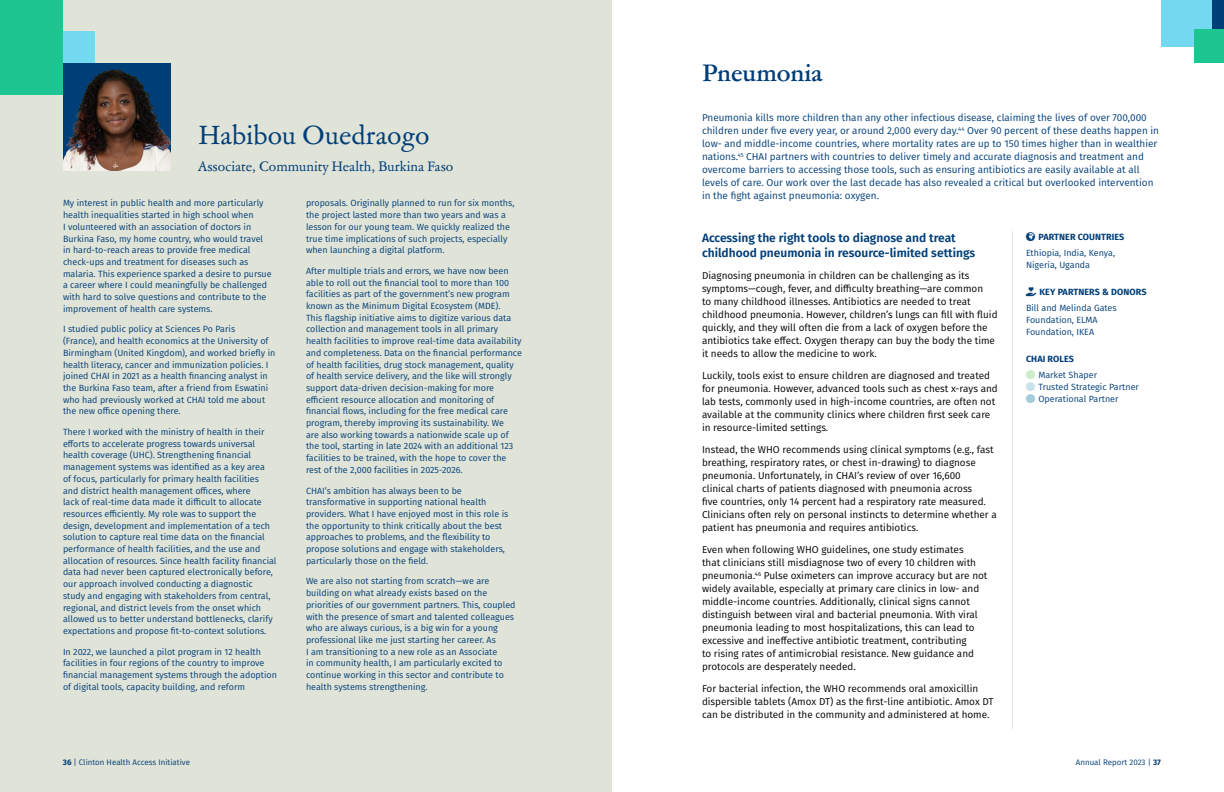
<style>
.page{position:relative;width:1224px;height:792px;background:#fff}
.page>*{position:absolute;margin:0;border:0;box-sizing:border-box;transform-origin:0 0}
.Reflections_heading{font:27px "Garamond ATF Subhead";color:#003e78}
.Heading_2{font:700 24px "Garamond ATF Subhead";color:#003e78}
.Reflections_subheading{font:14px "Garamond ATF Subhead";color:#003e78}
.Heading_3{font:600 12px/15.6px "Fira Sans";color:#003e78}
.t1{font:10px/13px "Fira Sans";color:#000}
.Program_overview_paragraph{font:10px/13px "Fira Sans";color:#003e78}
.Reflections_-_paragraph{font:9px/11.7px "Fira Sans";color:#003e78}
.Program_intro_-_paragraph{font:9px/11.7px "Fira Sans";color:#003e78}
.Program_intro_-_header{font:700 9px "Fira Sans";letter-spacing:.01em;color:#003e78}
.t2{font:8px "Fira Sans";color:#003e78}
.s1{font-weight:700}
</style>
<div class="page">
<div style="left:0;top:0;width:612px;height:792px;background:#e0e3d7"></div>
<div style="left:0;top:0;width:63px;height:95px;background:#1dc690"></div>
<div style="left:63px;top:32px;width:32px;height:31px;background:#73d9f0"></div>
<img style="left:63px;top:63px;width:108px;height:108px">
<div style="left:1195px;top:0;width:29px;height:29px;background:#003e78"></div>
<div style="left:1161px;top:0;width:51px;height:46px;background:#73d9f0"></div>
<div style="left:1195px;top:29px;width:29px;height:34px;background:#1dc690"></div>
<hr style="left:1012px;top:231px;width:1px;height:498px;background:#e0e3d7">
<p class="Reflections_heading" style="left:198px;top:117px;width:233px">Habibou Ouedraogo</p>
<p class="Reflections_subheading" style="left:198px;top:157px;width:257px">Associate, Community Health, Burkina Faso</p>
<p class="Reflections_-_paragraph" style="left:63px;top:197px;width:210px">My interest in public health and more particularly health inequalities started in high school when<br>I volunteered with an association of doctors in Burkina Faso, my home country, who would travel in hard-to-reach areas to provide free medical check-ups and treatment for diseases such as malaria. This experience sparked a desire to pursue a career where I could meaningfully be challenged with hard to solve questions and contribute to the improvement of health care systems.</p>
<p class="Reflections_-_paragraph" style="left:63px;top:323px;width:214px">I studied public policy at Sciences Po Paris<br>(France), and health economics at the University of Birmingham (United Kingdom), and worked briefly in health literacy, cancer and immunization policies. I joined CHAI in 2021 as a health financing analyst in the Burkina Faso team, after a friend from Eswatini who had previously worked at CHAI told me about the new office opening there.</p>
<p class="Reflections_-_paragraph" style="left:63px;top:426px;width:215px">There I worked with the ministry of health in their efforts to accelerate progress towards universal health coverage (UHC). Strengthening financial management systems was identified as a key area<br>of focus, particularly for primary health facilities<br>and district health management offices, where<br>lack of real-time data made it difficult to allocate resources efficiently. My role was to support the design, development and implementation of a tech solution to capture real time data on the financial performance of health facilities, and the use and allocation of resources. Since health facility financial data had never been captured electronically before, our approach involved conducting a diagnostic study and engaging with stakeholders from central, regional, and district levels from the onset which allowed us to better understand bottlenecks, clarify expectations and propose fit-to-context solutions.</p>
<p class="Reflections_-_paragraph" style="left:63px;top:645px;width:216px">In 2022, we launched a pilot program in 12 health facilities in four regions of the country to improve financial management systems through the adoption of digital tools, capacity building, and reform</p>
<p class="Reflections_-_paragraph" style="left:306px;top:197px;width:210px">proposals. Originally planned to run for six months, the project lasted more than two years and was a lesson for our young team. We quickly realized the true time implications of such projects, especially when launching a digital platform.</p>
<p class="Reflections_-_paragraph" style="left:306px;top:265px;width:217px">After multiple trials and errors, we have now been able to roll out the financial tool to more than 100 facilities as part of the government’s new program known as the Minimum Digital Ecosystem (MDE).<br>This flagship initiative aims to digitize various data collection and management tools in all primary health facilities to improve real-time data availability and completeness. Data on the financial performance of health facilities, drug stock management, quality of health service delivery, and the like will strongly support data-driven decision-making for more efficient resource allocation and monitoring of financial flows, including for the free medical care program, thereby improving its sustainability. We<br>are also working towards a nationwide scale up of the tool, starting in late 2024 with an additional 123 facilities to be trained, with the hope to cover the rest of the 2,000 facilities in 2025-2026.</p>
<p class="Reflections_-_paragraph" style="left:306px;top:484px;width:204px">CHAI’s ambition has always been to be transformative in supporting national health providers. What I have enjoyed most in this role is the opportunity to think critically about the best approaches to problems, and the flexibility to propose solutions and engage with stakeholders, particularly those on the field.</p>
<p class="Reflections_-_paragraph" style="left:306px;top:575px;width:211px">We are also not starting from scratch—we are building on what already exists based on the priorities of our government partners. This, coupled with the presence of smart and talented colleagues who are always curious, is a big win for a young professional like me just starting her career. As<br>I am transitioning to a new role as an Associate<br>in community health, I am particularly excited to continue working in this sector and contribute to health systems strengthening.</p>
<p class="Heading_2" style="left:702px;top:56px;width:122px">Pneumonia</p>
<p class="Program_overview_paragraph" style="left:702px;top:111px;width:459px">Pneumonia kills more children than any other infectious disease, claiming the lives of over 700,000 children under five every year, or around 2,000 every day.<sup>44</sup> Over 90 percent of these deaths happen in low- and middle-income countries, where mortality rates are up to 150 times higher than in wealthier nations.<sup>45</sup> CHAI partners with countries to deliver timely and accurate diagnosis and treatment and overcome barriers to accessing those tools, such as ensuring antibiotics are easily available at all levels of care. Our work over the last decade has also revealed a critical but overlooked intervention in the fight against pneumonia: oxygen.</p>
<p class="Heading_3" style="left:702px;top:229px;width:275px">Accessing the right tools to diagnose and treat childhood pneumonia in resource-limited settings</p>
<p class="t1" style="left:702px;top:269px;width:297px">Diagnosing pneumonia in children can be challenging as its symptoms—cough, fever, and difficulty breathing—are common<br>to many childhood illnesses. Antibiotics are needed to treat childhood pneumonia. However, children’s lungs can fill with fluid quickly, and they will often die from a lack of oxygen before the antibiotics take effect. Oxygen therapy can buy the body the time it needs to allow the medicine to work.</p>
<p class="t1" style="left:702px;top:369px;width:297px">Luckily, tools exist to ensure children are diagnosed and treated for pneumonia. However, advanced tools such as chest x-rays and lab tests, commonly used in high-income countries, are often not available at the community clinics where children first seek care in resource-limited settings.</p>
<p class="t1" style="left:702px;top:443px;width:296px">Instead, the WHO recommends using clinical symptoms (e.g., fast breathing, respiratory rates, or chest in-drawing) to diagnose pneumonia. Unfortunately, in CHAI’s review of over 16,600<br>clinical charts of patients diagnosed with pneumonia across<br>five countries, only 14 percent had a respiratory rate measured.<br>Clinicians often rely on personal instincts to determine whether a patient has pneumonia and requires antibiotics.</p>
<p class="t1" style="left:702px;top:543px;width:287px">Even when following WHO guidelines, one study estimates<br>that clinicians still misdiagnose two of every 10 children with pneumonia.<sup>46</sup> Pulse oximeters can improve accuracy but are not widely available, especially at primary care clinics in low- and middle-income countries. Additionally, clinical signs cannot distinguish between viral and bacterial pneumonia. With viral pneumonia leading to most hospitalizations, this can lead to excessive and ineffective antibiotic treatment, contributing<br>to rising rates of antimicrobial resistance. New guidance and protocols are desperately needed.</p>
<p class="t1" style="left:702px;top:682px;width:293px">For bacterial infection, the WHO recommends oral amoxicillin dispersible tablets (Amox DT) as the first-line antibiotic. Amox DT can be distributed in the community and administered at home.</p>
<p class="Program_intro_-_header" style="left:1038px;top:229px;width:88px">PARTNER COUNTRIES</p>
<p class="Program_intro_-_paragraph" style="left:1026px;top:247px;width:91px">Ethiopia, India, Kenya,<br>Nigeria, Uganda</p>
<p class="Program_intro_-_header" style="left:1026px;top:284px;width:122px">★★★ KEY PARTNERS &amp; DONORS</p>
<p class="Program_intro_-_paragraph" style="left:1026px;top:302px;width:92px">Bill and Melinda Gates<br>Foundation, ELMA<br>Foundation, IKEA</p>
<p class="Program_intro_-_header" style="left:1026px;top:351px;width:50px">CHAI ROLES</p>
<p class="Program_intro_-_paragraph" style="left:1038px;top:369px;width:60px">Market Shaper</p>
<p class="Program_intro_-_paragraph" style="left:1038px;top:381px;width:102px">Trusted Strategic Partner</p>
<p class="Program_intro_-_paragraph" style="left:1038px;top:392px;width:82px">Operational Partner</p>
<p class="t2" style="left:63px;top:756px;width:129px"><span class="s1">36</span> | Clinton Health Access Initiative</p>
<p class="t2" style="left:1076px;top:756px;width:87px">Annual Report 2023 | <span class="s1">37</span></p>
</div>
